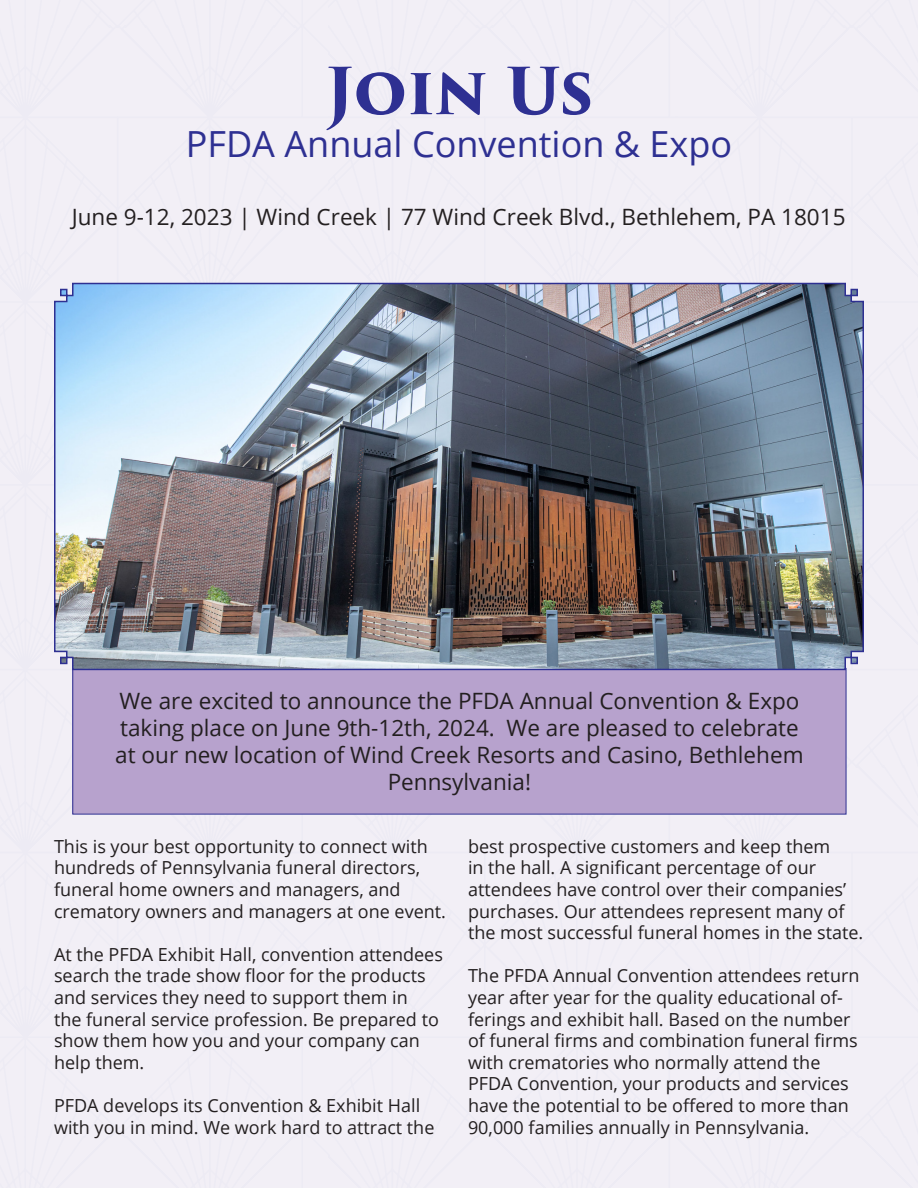
<style>
.page{position:relative;width:918px;height:1188px;background:#fff}
.page>*{position:absolute;margin:0;border:0;box-sizing:border-box;transform-origin:0 0}
.t1{font:700 63px "Trajan Pro 3";letter-spacing:-.01em;color:#2e3092}
.t2{font:36px "Open Sans";color:#2e3092}
.t3{font:22.5px/27px "Open Sans";color:#231f20;text-align:center}
.t4{font:18px/21.6px "Open Sans";color:#231f20}
</style>
<div class="page">
<div style="left:0;top:1138px;width:918px;height:50px;background:#f2eff6"></div>
<div style="left:0;top:768px;width:328px;height:370px;background:#f2eff6"></div>
<div style="left:328px;top:814px;width:347px;height:324px;background:#f2eff6"></div>
<div style="left:675px;top:768px;width:243px;height:370px;background:#f2eff6"></div>
<div style="left:0;top:397px;width:72px;height:371px;background:#f2eff6"></div>
<div style="left:846px;top:397px;width:72px;height:371px;background:#f2eff6"></div>
<div style="left:0;top:27px;width:328px;height:370px;background:#f2eff6"></div>
<div style="left:328px;top:27px;width:347px;height:255px;background:#f2eff6"></div>
<div style="left:675px;top:27px;width:243px;height:370px;background:#f2eff6"></div>
<div style="left:0;top:0;width:918px;height:27px;background:#f2eff6"></div>
<div style="left:73px;top:668px;width:773px;height:146px;background:#b7a2cd"></div>
<img style="left:53px;top:282px;width:812px;height:389px">
<p class="t1" style="left:325px;top:44px;width:270px">Join Us</p>
<p class="t2" style="left:186px;top:120px;width:548px">PFDA Annual Convention &amp; Expo</p>
<p class="t3" style="left:72px;top:202px;width:775px">June 9-12, 2023 | Wind Creek | 77 Wind Creek Blvd., Bethlehem, PA 18015</p>
<p class="t3" style="left:115px;top:687px;width:690px">We are excited to announce the PFDA Annual Convention &amp; Expo taking place on June 9th-12th, 2024. We are pleased to celebrate at our new location of Wind Creek Resorts and Casino, Bethlehem Pennsylvania!</p>
<p class="t4" style="left:54px;top:835px;width:394px">This is your best opportunity to connect with hundreds of Pennsylvania funeral directors, funeral home owners and managers, and crematory owners and managers at one event.</p>
<p class="t4" style="left:54px;top:943px;width:390px">At the PFDA Exhibit Hall, convention attendees search the trade show floor for the products and services they need to support them in<br>the funeral service profession. Be prepared to show them how you and your company can help them.</p>
<p class="t4" style="left:54px;top:1094px;width:382px">PFDA develops its Convention &amp; Exhibit Hall with you in mind. We work hard to attract the</p>
<p class="t4" style="left:468px;top:835px;width:397px">best prospective customers and keep them<br>in the hall. A significant percentage of our attendees have control over their companies’ purchases. Our attendees represent many of the most successful funeral homes in the state.</p>
<p class="t4" style="left:468px;top:965px;width:393px">The PFDA Annual Convention attendees return year after year for the quality educational of&shy;ferings and exhibit hall. Based on the number of funeral firms and combination funeral firms with crematories who normally attend the PFDA Convention, your products and services have the potential to be offered to more than 90,000 families annually in Pennsylvania.</p>
</div>
